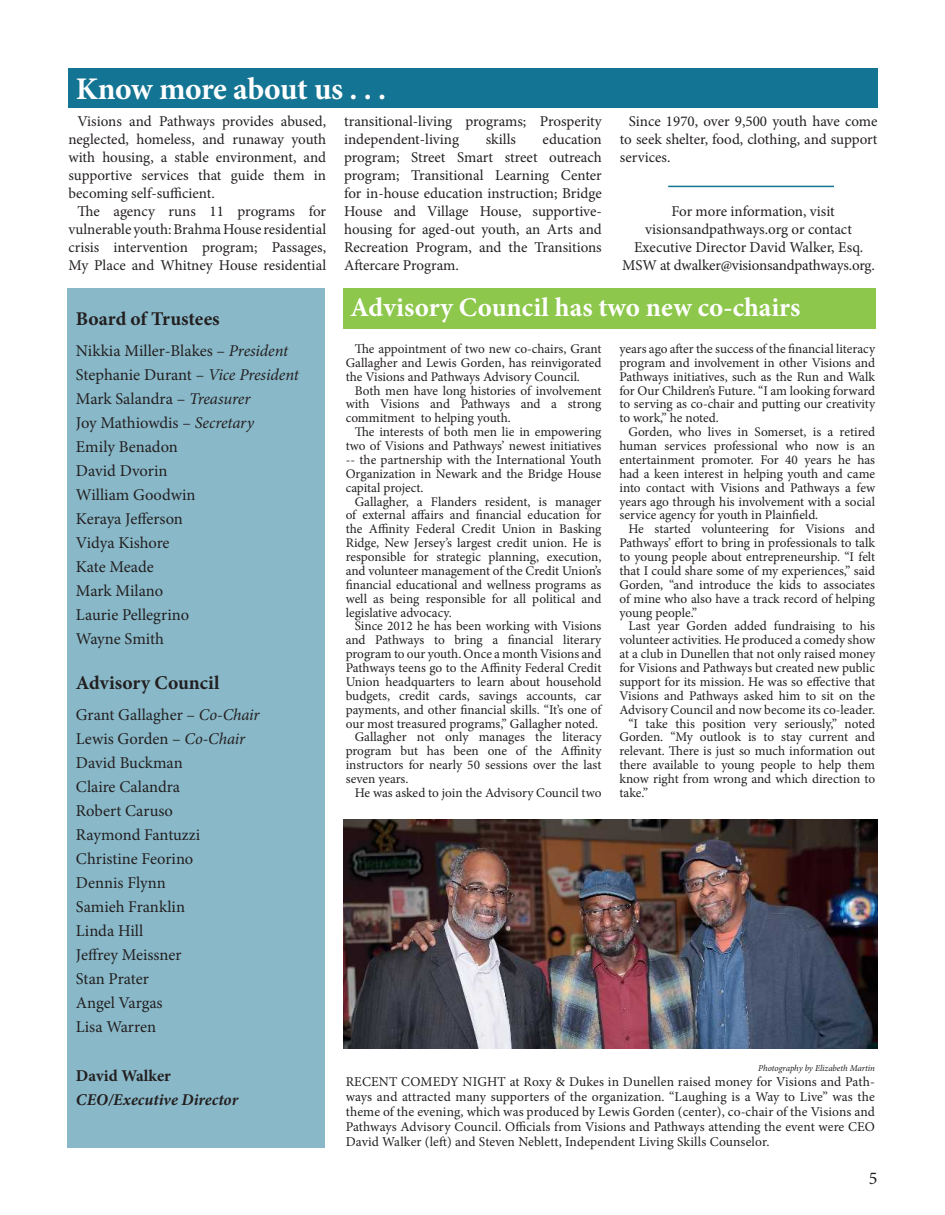
<style>
.page{position:relative;width:945px;height:1215px;background:#fff}
.page>*{position:absolute;margin:0;border:0;box-sizing:border-box;transform-origin:0 0}
.t1{font:700 31.5px "Minion Pro";letter-spacing:-.015em;color:#fff}
.t2{font:700 27px "Minion Pro";color:#fff}
.t3{font:700 19.5px "Minion Pro";color:#231f20}
.t4{font:18px "Minion Pro";color:#231f20}
.t5{font:16.5px/24px "Minion Pro";color:#231f20}
.t6{font:italic 700 16.5px "Minion Pro";color:#231f20}
.t7{font:700 16.5px "Minion Pro";letter-spacing:.005em;color:#231f20}
.t8{font:15px/18px "Minion Pro";letter-spacing:-.005em;color:#231f20;text-align:justify}
.t9{font:13.5px/15px "Minion Pro";letter-spacing:.01em;color:#231f20;text-align:justify}
.t10{font:13.35px/13.8px "Minion Pro";letter-spacing:-.005em;color:#231f20;text-align:justify}
.t11{font:italic 9px "Minion Pro";letter-spacing:-.01em;color:#231f20}
.s1{font-style:italic}
</style>
<div class="page">
<div style="left:68px;top:68px;width:810px;height:40px;background:#137493"></div>
<div style="left:68px;top:288px;width:258px;height:860px;background:#89b9c9"></div>
<hr style="left:668px;top:186px;width:166px;height:1px;background:#137493">
<div style="left:344px;top:289px;width:532px;height:40px;background:#8dc74b"></div>
<img style="left:344px;top:819px;width:534px;height:229px">
<h1 class="t1" style="left:76px;top:67px;width:312px">Know more about us . . .</h1>
<p class="t8" style="left:77px;top:112px;width:250px">Visions and Pathways provides abused,</p>
<p class="t8" style="left:68px;top:130px;width:259px">neglected, homeless, and runaway youth</p>
<p class="t8" style="left:68px;top:148px;width:259px">with housing, a stable environment, and</p>
<p class="t8" style="left:68px;top:166px;width:259px">supportive services that guide them in</p>
<p class="t8" style="left:68px;top:184px;width:148px">becoming self-sufficient.</p>
<p class="t8" style="left:77px;top:202px;width:250px">The agency runs 11 programs for</p>
<p class="t8" style="left:68px;top:220px;width:259px">vulnerable youth: Brahma House residential</p>
<p class="t8" style="left:68px;top:238px;width:259px">crisis intervention program; Passages,</p>
<p class="t8" style="left:68px;top:256px;width:259px">My Place and Whitney House residential</p>
<h3 class="t3" style="left:76px;top:305px;width:145px">Board of Trustees</h3>
<p class="t5" style="left:76px;top:339px;width:224px">Nikkia Miller-Blakes – <span class="s1">President<br></span>Stephanie Durant – <span class="s1">Vice President<br></span>Mark Salandra – <span class="s1">Treasurer<br></span>Joy Mathiowdis – <span class="s1">Secretary<br></span>Emily Benadon<br>David Dvorin<br>William Goodwin<br>Keraya Jefferson<br>Vidya Kishore<br>Kate Meade<br>Mark Milano<br>Laurie Pellegrino<br>Wayne Smith</p>
<h3 class="t3" style="left:76px;top:669px;width:145px">Advisory Council</h3>
<p class="t5" style="left:76px;top:703px;width:185px">Grant Gallagher – <span class="s1">Co-Chair<br></span>Lewis Gorden – <span class="s1">Co-Chair<br></span>David Buckman<br>Claire Calandra<br>Robert Caruso<br>Raymond Fantuzzi<br>Christine Feorino<br>Dennis Flynn<br>Samieh Franklin<br>Linda Hill<br>Jeffrey Meissner<br>Stan Prater<br>Angel Vargas<br>Lisa Warren</p>
<p class="t7" style="left:76px;top:1065px;width:96px">David Walker</p>
<p class="t6" style="left:76px;top:1088px;width:164px">CEO/Executive Director</p>
<p class="t8" style="left:344px;top:112px;width:259px">transitional-living programs; Prosperity independent-living</p>
<p class="t8" style="left:620px;top:112px;width:259px;text-indent:9px">Since 1970, over 9,500 youth have come to seek shelter, food, clothing, and support services.</p>
<p class="t8" style="left:344px;top:130px;width:259px;text-indent:198px">education program; Street Smart street outreach program; Transitional Learning Center for in-house education instruction; Bridge House and Village House, supportive&shy;housing for aged-out youth, an Arts and Recreation Program, and the Transitions Aftercare Program.</p>
<p class="t8" style="left:486px;top:130px;width:32px">skills</p>
<p class="t8" style="left:672px;top:202px;width:165px">For more information, visit</p>
<p class="t8" style="left:645px;top:220px;width:208px">visionsandpathways.org or contact</p>
<p class="t8" style="left:634px;top:238px;width:231px">Executive Director David Walker, Esq.</p>
<p class="t8" style="left:622px;top:256px;width:254px">MSW at dwalker@visionsandpathways.org.</p>
<h2 class="t2" style="left:350px;top:289px;width:452px">Advisory Council has two new co-chairs</h2>
<p class="t10" style="left:346px;top:342px;width:257px;text-indent:9px">The appointment of two new co-chairs, Grant Gallagher and Lewis Gorden, has reinvigorated the Visions and Pathways Advisory Council.</p>
<p class="t10" style="left:346px;top:383px;width:257px;text-indent:9px">Both men have long histories of involvement with Visions and Pathways and a strong commitment to helping youth.</p>
<p class="t10" style="left:346px;top:425px;width:257px;text-indent:9px">The interests of both men lie in empowering two of Visions and Pathways’ newest initiatives -- the partnership with the International Youth Organization in Newark and the Bridge House capital project.</p>
<p class="t10" style="left:346px;top:494px;width:257px;text-indent:9px">Gallagher, a Flanders resident, is manager of external affairs and financial education for the Affinity Federal Credit Union in Basking Ridge, New Jersey’s largest credit union. He is responsible for strategic planning, execution, and volunteer management of the Credit Union’s financial educational and wellness programs as well as being responsible for all political and legislative advocacy.</p>
<p class="t10" style="left:355px;top:619px;width:248px">Since 2012 he has been working with Visions</p>
<p class="t10" style="left:346px;top:633px;width:257px">and Pathways to bring a financial literary</p>
<p class="t10" style="left:346px;top:647px;width:257px">program to our youth. Once a month Visions and</p>
<p class="t10" style="left:346px;top:661px;width:257px">Pathways teens go to the Affinity Federal Credit</p>
<p class="t10" style="left:346px;top:675px;width:257px">Union headquarters to learn about household</p>
<p class="t10" style="left:346px;top:689px;width:257px">budgets, credit cards, savings accounts, car</p>
<p class="t10" style="left:346px;top:703px;width:257px">payments, and other financial skills. “It’s one of</p>
<p class="t10" style="left:346px;top:716px;width:254px">our most treasured programs,” Gallagher noted.</p>
<p class="t10" style="left:355px;top:730px;width:248px">Gallagher not only manages the literacy</p>
<p class="t10" style="left:346px;top:744px;width:257px">program but has been one of the Affinity</p>
<p class="t10" style="left:346px;top:758px;width:257px">instructors for nearly 50 sessions over the last</p>
<p class="t10" style="left:346px;top:772px;width:64px">seven years.</p>
<p class="t10" style="left:355px;top:786px;width:248px">He was asked to join the Advisory Council two</p>
<p class="t10" style="left:619px;top:342px;width:257px">years ago after the success of the financial literacy program and involvement in other Visions and Pathways initiatives, such as the Run and Walk for Our Children’s Future. “I am looking forward to serving as co-chair and putting our creativity to work,” he noted.</p>
<p class="t10" style="left:619px;top:425px;width:257px;text-indent:9px">Gorden, who lives in Somerset, is a retired human services professional who now is an entertainment promoter. For 40 years he has had a keen interest in helping youth and came into contact with Visions and Pathways a few years ago through his involvement with a social service agency for youth in Plainfield.</p>
<p class="t10" style="left:619px;top:522px;width:257px;text-indent:9px">He started volunteering for Visions and Pathways’ effort to bring in professionals to talk to young people about entrepreneurship. “I felt that I could share some of my experiences,” said Gorden, “and introduce the kids to associates of mine who also have a track record of helping young people.”</p>
<p class="t10" style="left:628px;top:619px;width:248px">Last year Gorden added fundraising to his</p>
<p class="t10" style="left:619px;top:633px;width:257px">volunteer activities. He produced a comedy show</p>
<p class="t10" style="left:619px;top:647px;width:257px">at a club in Dunellen that not only raised money</p>
<p class="t10" style="left:619px;top:661px;width:257px">for Visions and Pathways but created new public</p>
<p class="t10" style="left:619px;top:675px;width:257px">support for its mission. He was so effective that</p>
<p class="t10" style="left:619px;top:689px;width:257px">Visions and Pathways asked him to sit on the</p>
<p class="t10" style="left:619px;top:703px;width:257px">Advisory Council and now become its co-leader.</p>
<p class="t10" style="left:628px;top:716px;width:248px">“I take this position very seriously,” noted</p>
<p class="t10" style="left:619px;top:730px;width:257px">Gorden. “My outlook is to stay current and</p>
<p class="t10" style="left:619px;top:744px;width:257px">relevant. There is just so much information out</p>
<p class="t10" style="left:619px;top:758px;width:257px">there available to young people to help them</p>
<p class="t10" style="left:619px;top:772px;width:257px">know right from wrong and which direction to</p>
<p class="t10" style="left:619px;top:786px;width:30px">take.”</p>
<p class="t11" style="left:758px;top:1062px;width:118px">Photography by Elizabeth Martin</p>
<p class="t9" style="left:346px;top:1074px;width:531px">RECENT COMEDY NIGHT at Roxy &amp; Dukes in Dunellen raised money for Visions and Path&shy;ways and attracted many supporters of the organization. “Laughing is a Way to Live” was the theme of the evening, which was produced by Lewis Gorden (center), co-chair of the Visions and Pathways Advisory Council. Officials from Visions and Pathways attending the event were CEO David Walker (left) and Steven Neblett, Independent Living Skills Counselor.</p>
<h3 class="t4" style="left:869px;top:1166px;width:10px">5</h3>
</div>
